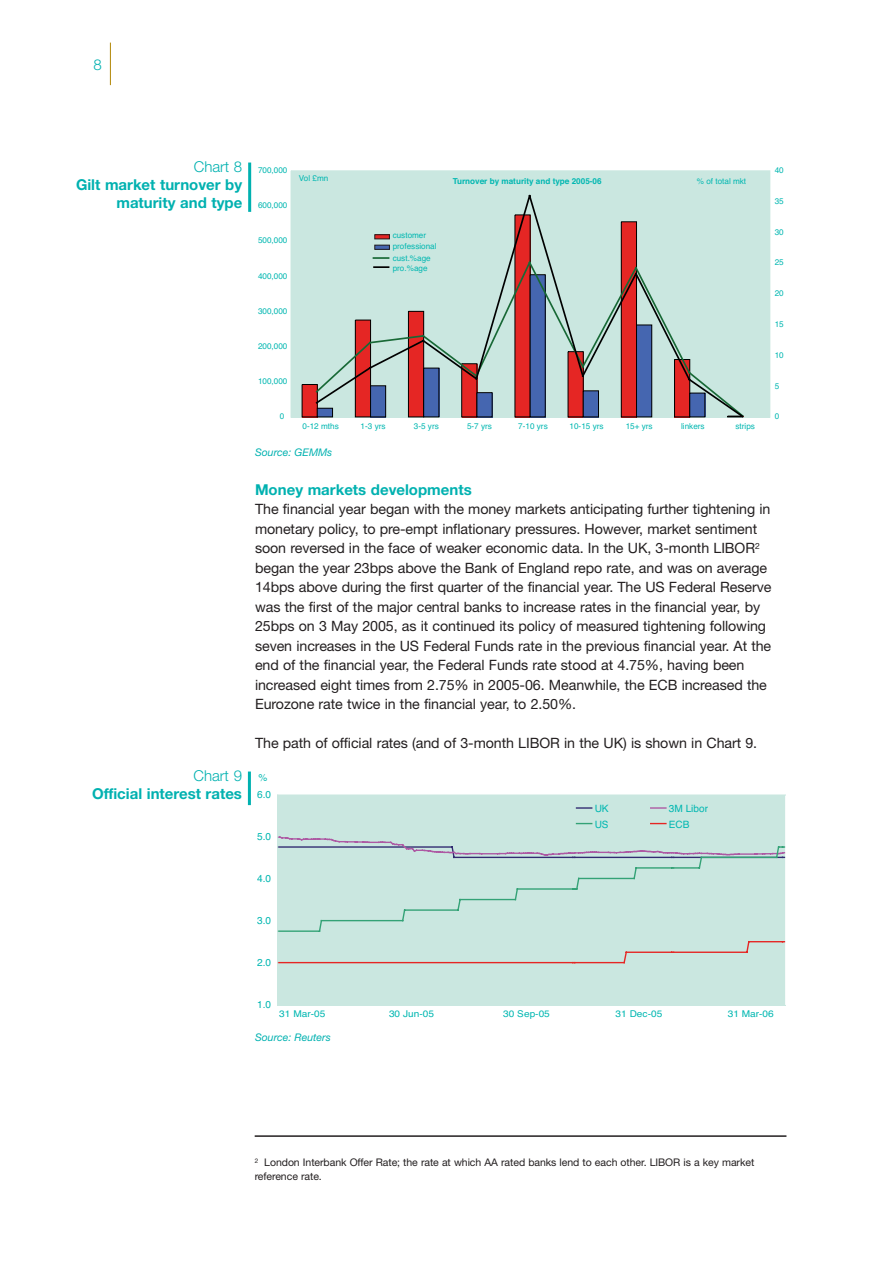
<style>
.page{position:relative;width:893px;height:1263px;background:#fff}
.page>*{position:absolute;margin:0;border:0;box-sizing:border-box;transform-origin:0 0}
.t1{font:700 15px/18px "Helvetica Neue";color:#00b1b0;text-align:right}
.t2{font:300 15px "Helvetica Neue";color:#00b1b0}
.t3{font:14.25px/19.5px "Helvetica Neue";letter-spacing:-.005em;color:#231f20}
.t4{font:10.5px/13.5px "Helvetica Neue";letter-spacing:-.005em;color:#231f20}
.t5{font:italic 10.5px "Helvetica Neue";color:#00b1b0}
.t6{font:10.05px "Helvetica";color:#00b7b1}
.t7{font:9.3px "Helvetica";color:#00b7b1;scale:1.08 1}
.t8{font:8.25px/10.9px "Helvetica";color:#00b7b1}
.t9{font:700 8.25px "Helvetica";color:#00b7b1}
</style>
<div class="page">
<hr style="left:110px;top:43px;width:1px;height:42px;background:#b28705">
<div style="left:277px;top:795px;width:508px;height:211px;background:#cae7e0"></div>
<svg style="left:576px;top:807px;width:15px;height:2px"></svg>
<svg style="left:650px;top:807px;width:16px;height:2px"></svg>
<svg style="left:576px;top:823px;width:15px;height:1px"></svg>
<svg style="left:650px;top:823px;width:16px;height:1px"></svg>
<div style="left:291px;top:171px;width:478px;height:246px;background:#cae7e0"></div>
<div style="left:302px;top:385px;width:15px;height:32px;background:#e52624"></div>
<svg style="left:314px;top:194px;width:430px;height:224px"></svg>
<hr style="left:375px;top:235px;width:14px;height:4px;background:#e52624">
<div style="left:374px;top:234px;width:16px;height:5px;border:1px solid #231f20"></div>
<hr style="left:375px;top:245px;width:14px;height:4px;background:#4566b0">
<div style="left:374px;top:245px;width:16px;height:5px;border:1px solid #231f20"></div>
<svg style="left:373px;top:257px;width:15px;height:2px"></svg>
<svg style="left:374px;top:266px;width:14px;height:2px"></svg>
<hr style="left:248px;top:163px;width:3px;height:49px;background:#00b1b0">
<hr style="left:248px;top:772px;width:3px;height:33px;background:#00b1b0">
<hr style="left:255px;top:1135px;width:531px;height:2px;background:#231f20">
<p class="t2" style="left:94px;top:60px;width:10px">8</p>
<p class="t2" style="left:194px;top:162px;width:50px">Chart 8</p>
<p class="t1" style="left:76px;top:178px;width:168px">Gilt market turnover by maturity and type</p>
<p class="t2" style="left:193px;top:771px;width:50px">Chart 9</p>
<p class="t1" style="left:92px;top:787px;width:151px">Official interest rates</p>
<p class="t8" style="left:258px;top:165px;width:31px">700,000</p>
<p class="t8" style="left:258px;top:201px;width:31px">600,000</p>
<p class="t8" style="left:258px;top:236px;width:31px">500,000</p>
<p class="t8" style="left:258px;top:271px;width:31px">400,000</p>
<p class="t8" style="left:258px;top:306px;width:31px">300,000</p>
<p class="t8" style="left:258px;top:341px;width:31px">200,000</p>
<p class="t8" style="left:258px;top:377px;width:31px">100,000</p>
<p class="t8" style="left:280px;top:412px;width:6px">0</p>
<p class="t8" style="left:299px;top:173px;width:31px">Vol £mn</p>
<p class="t9" style="left:452px;top:178px;width:150px">Turnover by maturity and type 2005-06</p>
<p class="t8" style="left:393px;top:230px;width:45px">customer professional cust.%age pro.%age</p>
<p class="t8" style="left:696px;top:176px;width:51px">% of total mkt</p>
<p class="t8" style="left:302px;top:421px;width:38px">0-12 mths</p>
<p class="t8" style="left:360px;top:421px;width:26px">1-3 yrs</p>
<p class="t8" style="left:414px;top:421px;width:26px">3-5 yrs</p>
<p class="t8" style="left:467px;top:421px;width:26px">5-7 yrs</p>
<p class="t8" style="left:518px;top:421px;width:31px">7-10 yrs</p>
<p class="t8" style="left:569px;top:421px;width:35px">10-15 yrs</p>
<p class="t8" style="left:625px;top:421px;width:28px">15+ yrs</p>
<p class="t8" style="left:681px;top:421px;width:25px">linkers</p>
<p class="t8" style="left:735px;top:421px;width:21px">strips</p>
<p class="t8" style="left:774px;top:165px;width:11px">40</p>
<p class="t8" style="left:774px;top:196px;width:11px">35</p>
<p class="t8" style="left:774px;top:227px;width:11px">30</p>
<p class="t8" style="left:774px;top:258px;width:11px">25</p>
<p class="t8" style="left:774px;top:289px;width:11px">20</p>
<p class="t8" style="left:774px;top:319px;width:11px">15</p>
<p class="t8" style="left:774px;top:350px;width:11px">10</p>
<p class="t8" style="left:774px;top:381px;width:6px">5</p>
<p class="t8" style="left:774px;top:412px;width:6px">0</p>
<p class="t5" style="left:255px;top:448px;width:79px">Source: GEMMs</p>
<p class="t1" style="left:255px;top:482px;width:218px">Money markets developments</p>
<p class="t3" style="left:255px;top:501px;width:518px">The financial year began with the money markets anticipating further tightening in monetary policy, to pre-empt inflationary pressures. However, market sentiment soon reversed in the face of weaker economic data. In the UK, 3-month LIBOR<sup>2 </sup>began the year 23bps above the Bank of England repo rate, and was on average 14bps above during the first quarter of the financial year. The US Federal Reserve was the first of the major central banks to increase rates in the financial year, by 25bps on 3 May 2005, as it continued its policy of measured tightening following seven increases in the US Federal Funds rate in the previous financial year. At the end of the financial year, the Federal Funds rate stood at 4.75%, having been increased eight times from 2.75% in 2005-06. Meanwhile, the ECB increased the Eurozone rate twice in the financial year, to 2.50%.</p>
<p class="t3" style="left:255px;top:735px;width:503px">The path of official rates (and of 3-month LIBOR in the UK) is shown in Chart 9.</p>
<p class="t6" style="left:258px;top:774px;width:10px">%</p>
<p class="t6" style="left:257px;top:790px;width:16px">6.0</p>
<p class="t6" style="left:257px;top:833px;width:16px">5.0</p>
<p class="t6" style="left:594px;top:805px;width:16px">UK</p>
<p class="t6" style="left:668px;top:805px;width:41px">3M Libor</p>
<p class="t6" style="left:594px;top:821px;width:16px">US</p>
<p class="t6" style="left:668px;top:821px;width:22px">ECB</p>
<p class="t6" style="left:257px;top:875px;width:16px">4.0</p>
<p class="t6" style="left:257px;top:917px;width:16px">3.0</p>
<p class="t6" style="left:257px;top:959px;width:16px">2.0</p>
<p class="t6" style="left:257px;top:1001px;width:16px">1.0</p>
<p class="t7" style="left:279px;top:1011px;width:44px">31 Mar-05</p>
<p class="t7" style="left:389px;top:1011px;width:43px">30 Jun-05</p>
<p class="t7" style="left:503px;top:1011px;width:45px">30 Sep-05</p>
<p class="t7" style="left:615px;top:1011px;width:45px">31 Dec-05</p>
<p class="t7" style="left:727px;top:1011px;width:44px">31 Mar-06</p>
<p class="t5" style="left:255px;top:1033px;width:77px">Source: Reuters</p>
<p class="t4" style="left:255px;top:1157px;width:501px"><sup>2</sup> London Interbank Offer Rate; the rate at which AA rated banks lend to each other. LIBOR is a key market reference rate.</p>
</div>
